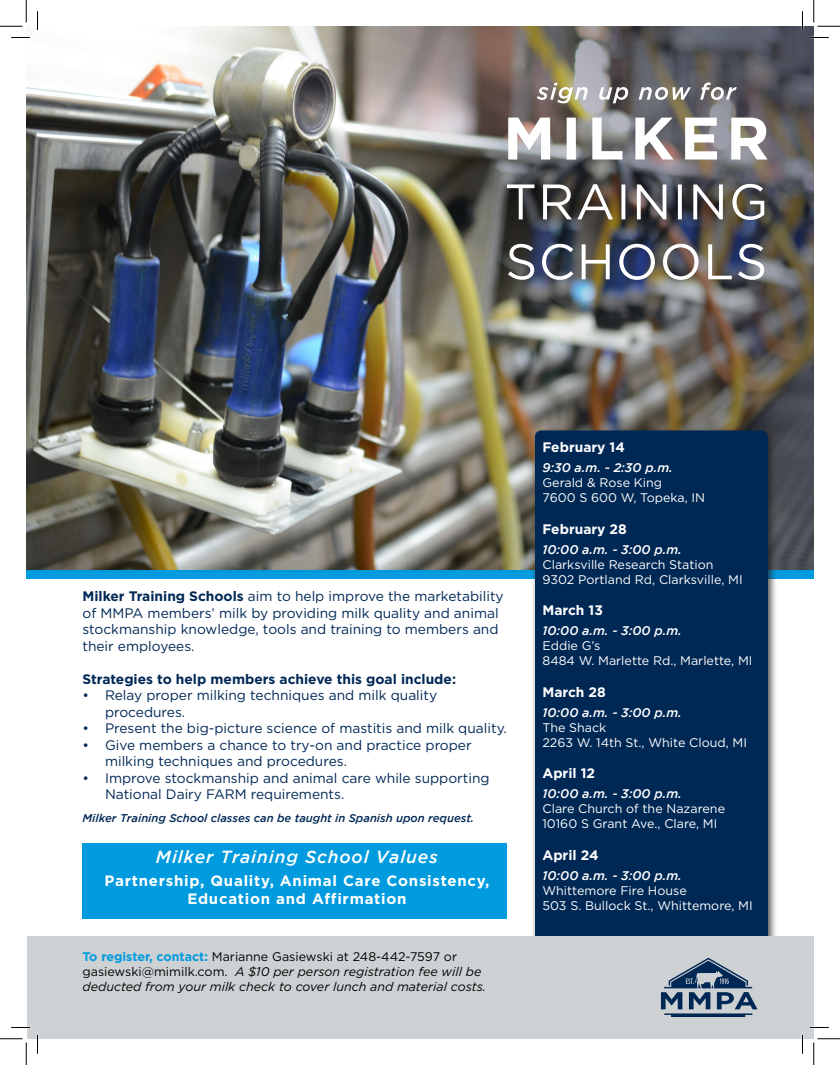
<style>
.page{position:relative;width:840px;height:1065px;background:#fff}
.page>*{position:absolute;margin:0;border:0;box-sizing:border-box;transform-origin:0 0}
.t1{font:italic 500 17.5px "Gotham";letter-spacing:.05em;color:#fff}
.t2{font:700 15px/18px "Gotham";letter-spacing:.05em;color:#fff;text-align:center}
.t3{font:13.75px/16.5px "Gotham";color:#002855}
.t4{font:700 13.75px "Gotham";color:#fff}
.t5{font:700 13.75px "Gotham";color:#002855}
.t6{font:12.5px "Gotham";color:#fff}
.t7{font:italic 12.5px/15px "Gotham HTF";color:#000}
.t8{font:italic 500 12.5px "Gotham";color:#fff}
.t9{font:italic 500 11.25px "Gotham";color:#002855}
.s1{font-weight:700}
.s2{font-family:"Gotham";font-weight:700;font-style:normal;color:#009bde}
.s3{font-family:"Gotham";font-style:normal}
</style>
<div class="page">
<div style="left:82px;top:843px;width:425px;height:76px;background:#009bde"></div>
<img style="left:26px;top:26px;width:788px;height:544px">
<div style="left:26px;top:570px;width:788px;height:9px;background:#009bde"></div>
<div style="left:531px;top:426px;width:246px;height:560px;background:#231f20;opacity:.75"></div>
<div style="left:535px;top:430px;width:233px;height:547px;background:#002855;border-radius:6px"></div>
<div style="left:27px;top:936px;width:787px;height:103px;background:#ced1d3"></div>
<svg style="left:661px;top:958px;width:96px;height:59px"></svg>
<img style="left:508px;top:244px;width:256px;height:36px">
<svg style="left:507px;top:184px;width:257px;height:36px"></svg>
<svg style="left:508px;top:118px;width:260px;height:42px"></svg>
<svg style="left:537px;top:82px;width:200px;height:21px"></svg>
<svg style="left:11px;top:37px;width:19px;height:1px"></svg>
<svg style="left:810px;top:37px;width:19px;height:1px"></svg>
<svg style="left:11px;top:1027px;width:19px;height:1px"></svg>
<svg style="left:810px;top:1027px;width:19px;height:1px"></svg>
<svg style="left:37px;top:11px;width:1px;height:19px"></svg>
<svg style="left:37px;top:1035px;width:1px;height:19px"></svg>
<svg style="left:802px;top:11px;width:1px;height:19px"></svg>
<svg style="left:802px;top:1035px;width:1px;height:19px"></svg>
<svg style="left:0;top:0;width:27px;height:27px"></svg>
<svg style="left:0;top:1039px;width:27px;height:26px"></svg>
<svg style="left:814px;top:0;width:26px;height:27px"></svg>
<svg style="left:814px;top:1039px;width:26px;height:26px"></svg>
<p class="t3" style="left:82px;top:588px;width:423px"><span class="s1">Milker Training Schools</span> aim to help improve the marketability of MMPA members’ milk by providing milk quality and animal stockmanship knowledge, tools and training to members and their employees.</p>
<p class="t5" style="left:82px;top:670px;width:375px">Strategies to help members achieve this goal include:</p>
<p class="t3" style="left:105px;top:687px;width:334px;text-indent:-22px">• Relay proper milking techniques and milk quality procedures.</p>
<p class="t3" style="left:82px;top:720px;width:426px">• Present the big-picture science of mastitis and milk quality.</p>
<p class="t3" style="left:105px;top:737px;width:368px;text-indent:-22px">• Give members a chance to try-on and practice proper milking techniques and procedures.</p>
<p class="t3" style="left:105px;top:770px;width:386px;text-indent:-22px">• Improve stockmanship and animal care while supporting<br>National Dairy FARM requirements.</p>
<p class="t9" style="left:82px;top:812px;width:393px">Milker Training School classes can be taught in Spanish upon request.</p>
<p class="t1" style="left:156px;top:847px;width:284px">Milker Training School Values</p>
<p class="t2" style="left:104px;top:872px;width:387px">Partnership, Quality, Animal Care Consistency,<br>Education and Affirmation</p>
<p class="t7" style="left:82px;top:950px;width:405px"><span class="s2">To register, contact:</span> <span class="s3">Marianne Gasiewski at 248-442-7597 or gasiewski@mimilk.com.</span> A $10 per person registration fee will be deducted from your milk check to cover lunch and material costs.</p>
<p class="t4" style="left:542px;top:438px;width:84px">February 14</p>
<p class="t8" style="left:542px;top:461px;width:132px">9:30 a.m. - 2:30 p.m.</p>
<p class="t6" style="left:542px;top:475px;width:121px">Gerald &amp; Rose King</p>
<p class="t6" style="left:542px;top:490px;width:164px">7600 S 600 W, Topeka, IN</p>
<p class="t4" style="left:542px;top:520px;width:86px">February 28</p>
<p class="t8" style="left:542px;top:542px;width:141px">10:00 a.m. - 3:00 p.m.</p>
<p class="t6" style="left:542px;top:556px;width:173px">Clarksville Research Station</p>
<p class="t6" style="left:542px;top:571px;width:202px">9302 Portland Rd, Clarksville, MI</p>
<p class="t4" style="left:542px;top:601px;width:62px">March 13</p>
<p class="t8" style="left:543px;top:624px;width:141px">10:00 a.m. - 3:00 p.m.</p>
<p class="t6" style="left:542px;top:638px;width:60px">Eddie G’s</p>
<p class="t6" style="left:542px;top:653px;width:212px">8484 W. Marlette Rd., Marlette, MI</p>
<p class="t4" style="left:542px;top:683px;width:65px">March 28</p>
<p class="t8" style="left:542px;top:705px;width:141px">10:00 a.m. - 3:00 p.m.</p>
<p class="t6" style="left:542px;top:719px;width:65px">The Shack</p>
<p class="t6" style="left:542px;top:734px;width:206px">2263 W. 14th St., White Cloud, MI</p>
<p class="t4" style="left:542px;top:764px;width:54px">April 12</p>
<p class="t8" style="left:542px;top:787px;width:141px">10:00 a.m. - 3:00 p.m.</p>
<p class="t6" style="left:542px;top:801px;width:184px">Clare Church of the Nazarene</p>
<p class="t6" style="left:542px;top:816px;width:176px">10160 S Grant Ave., Clare, MI</p>
<p class="t4" style="left:542px;top:846px;width:58px">April 24</p>
<p class="t8" style="left:542px;top:868px;width:141px">10:00 a.m. - 3:00 p.m.</p>
<p class="t6" style="left:542px;top:882px;width:146px">Whittemore Fire House</p>
<p class="t6" style="left:542px;top:897px;width:212px">503 S. Bullock St., Whittemore, MI</p>
</div>
